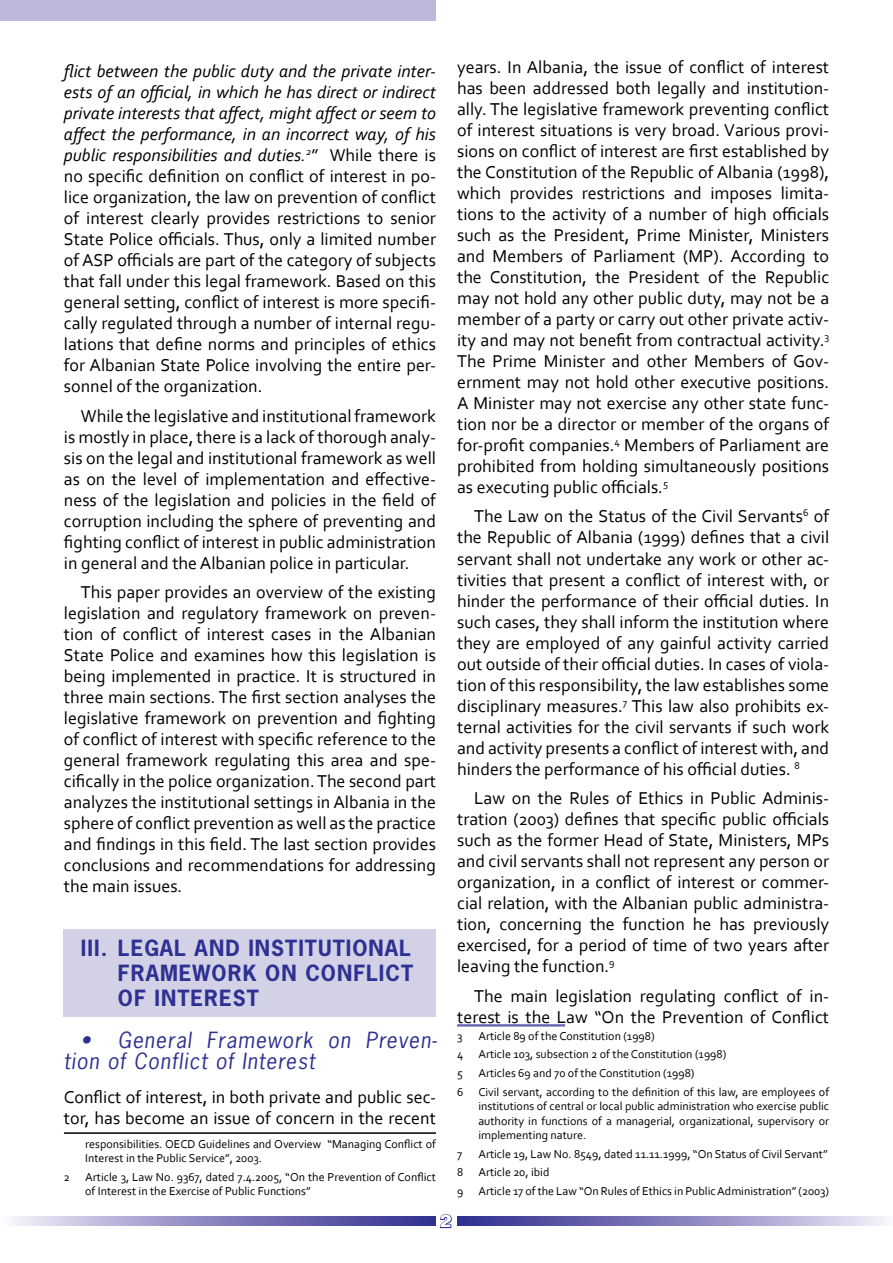
<style>
.page{position:relative;width:893px;height:1263px;background:#fff}
.page>*{position:absolute;margin:0;border:0;box-sizing:border-box;transform-origin:0 0}
.t1{font:700 21px/25.2px "News Gothic Std";letter-spacing:.05em;color:#2e3092;text-align:justify}
.t2{font:italic 21px/21px "News Gothic Std";letter-spacing:.05em;color:#2e3092}
.t3{font:18px/21px "Corbel";color:#000;text-align:justify}
.t4{font:700 18px "Folio BT";color:#fff}
.t5{font:12px/14.4px "Corbel";color:#000}
.s1{font-style:italic}
</style>
<div class="page">
<svg style="left:12px;top:1216px;width:424px;height:9px"></svg>
<svg style="left:457px;top:1216px;width:428px;height:9px"></svg>
<svg style="left:439px;top:1214px;width:13px;height:15px"></svg>
<div style="left:64px;top:929px;width:372px;height:87px;background:#d2d1e6"></div>
<div style="left:0;top:0;width:436px;height:20px;background:#bbb8dc"></div>
<hr style="left:64px;top:1132px;width:372px;height:2px;background:#000">
<hr style="left:457px;top:1025px;width:108px;height:1px;background:#2e3092">
<hr style="left:457px;top:1026px;width:108px;height:1px;background:#2e3092">
<p class="t3" style="left:64px;top:60px;width:374px"><span class="s1">flict between the public duty and the private inter&shy;ests of an official, in which he has direct or indirect private interests that affect, might affect or seem to affect the performance, in an incorrect way, of his public responsibilities and duties.</span><sup>2</sup>” While there is no specific definition on conflict of interest in po&shy;lice organization, the law on prevention of conflict of interest clearly provides restrictions to senior State Police officials. Thus, only a limited number of ASP officials are part of the category of subjects that fall under this legal framework. Based on this general setting, conflict of interest is more specifi&shy;cally regulated through a number of internal regu&shy;lations that define norms and principles of ethics for Albanian State Police involving the entire per&shy;sonnel of the organization.</p>
<p class="t3" style="left:64px;top:405px;width:374px;text-indent:17px">While the legislative and institutional framework is mostly in place, there is a lack of thorough analy&shy;sis on the legal and institutional framework as well as on the level of implementation and effective&shy;ness of the legislation and policies in the field of corruption including the sphere of preventing and fighting conflict of interest in public administration in general and the Albanian police in particular.</p>
<p class="t3" style="left:64px;top:581px;width:374px;text-indent:17px">This paper provides an overview of the existing legislation and regulatory framework on preven&shy;tion of conflict of interest cases in the Albanian State Police and examines how this legislation is being implemented in practice. It is structured in three main sections. The first section analyses the legislative framework on prevention and fighting of conflict of interest with specific reference to the general framework regulating this area and spe&shy;cifically in the police organization. The second part analyzes the institutional settings in Albania in the sphere of conflict prevention as well as the practice and findings in this field. The last section provides conclusions and recommendations for addressing the main issues.</p>
<p class="t1" style="left:118px;top:935px;width:297px;text-indent:-37px">III . LEGAL AND INSTITUTIONAL FRAM EWORK ON CONFLICT OF INTEREST</p>
<p class="t2" style="left:64px;top:1030px;width:374px;text-indent:17px">• General Framework on Preven&shy;tion of Conflict of Interest</p>
<p class="t3" style="left:64px;top:1086px;width:374px">Conflict of interest, in both private and public sec&shy;tor, has become an issue of concern in the recent</p>
<p class="t5" style="left:85px;top:1136px;width:352px">responsibilities. OECD Guidelines and Overview “Managing Conflict of<br>Interest in the Public Service”, 2003.</p>
<p class="t5" style="left:64px;top:1169px;width:8px">2</p>
<p class="t5" style="left:85px;top:1169px;width:352px">Article 3, Law No. 9367, dated 7.4.2005, “On the Prevention of Conflict of Interest in the Exercise of Public Functions”</p>
<p class="t3" style="left:457px;top:56px;width:374px">years. In Albania, the issue of conflict of interest has been addressed both legally and institution&shy;ally. The legislative framework preventing conflict of interest situations is very broad. Various provi&shy;sions on conflict of interest are first established by the Constitution of the Republic of Albania (1998), which provides restrictions and imposes limita&shy;tions to the activity of a number of high officials such as the President, Prime Minister, Ministers and Members of Parliament (MP). According to the Constitution, the President of the Republic may not hold any other public duty, may not be a member of a party or carry out other private activ&shy;ity and may not benefit from contractual activity.<sup>3<br></sup>The Prime Minister and other Members of Gov&shy;ernment may not hold other executive positions.<br>A Minister may not exercise any other state func&shy;tion nor be a director or member of the organs of for-profit companies.<sup>4</sup> Members of Parliament are prohibited from holding simultaneously positions as executing public officials.<sup>5</sup></p>
<p class="t3" style="left:457px;top:506px;width:374px;text-indent:17px">The Law on the Status of the Civil Servants<sup>6</sup> of the Republic of Albania (1999) defines that a civil servant shall not undertake any work or other ac&shy;tivities that present a conflict of interest with, or hinder the performance of their official duties. In such cases, they shall inform the institution where they are employed of any gainful activity carried out outside of their official duties. In cases of viola&shy;tion of this responsibility, the law establishes some disciplinary measures.<sup>7</sup> This law also prohibits ex&shy;ternal activities for the civil servants if such work and activity presents a conflict of interest with, and hinders the performance of his official duties. <sup>8</sup></p>
<p class="t3" style="left:457px;top:787px;width:374px;text-indent:17px">Law on the Rules of Ethics in Public Adminis&shy;tration (2003) defines that specific public officials such as the former Head of State, Ministers, MPs and civil servants shall not represent any person or organization, in a conflict of interest or commer&shy;cial relation, with the Albanian public administra&shy;tion, concerning the function he has previously exercised, for a period of time of two years after leaving the function.<sup>9</sup></p>
<p class="t3" style="left:457px;top:985px;width:374px;text-align:right">The main legislation regulating conflict of in&shy;terest is the Law “On the Prevention of Conflict</p>
<p class="t5" style="left:457px;top:1028px;width:7px">3</p>
<p class="t5" style="left:478px;top:1028px;width:178px">Article 89 of the Constitution (1998)</p>
<p class="t5" style="left:457px;top:1047px;width:8px">4</p>
<p class="t5" style="left:478px;top:1047px;width:249px">Article 103, subsection 2 of the Constitution (1998)</p>
<p class="t5" style="left:457px;top:1066px;width:7px">5</p>
<p class="t5" style="left:457px;top:1063px;width:374px;line-height:18.6px;text-indent:21px">Articles 69 and 70 of the Constitution (1998)<br>6 Civil servant, according to the definition of this law, are employees of</p>
<p class="t5" style="left:478px;top:1099px;width:352px;text-align:justify">institutions of central or local public administration who exercise public authority in functions of a managerial, organizational, supervisory or implementing nature.</p>
<p class="t5" style="left:457px;top:1146px;width:7px">7</p>
<p class="t5" style="left:478px;top:1146px;width:351px">Article 19, Law No. 8549, dated 11.11.1999, “On Status of Civil Servant”</p>
<p class="t5" style="left:457px;top:1165px;width:8px">8</p>
<p class="t5" style="left:457px;top:1163px;width:374px;line-height:18.6px;text-indent:21px">Article 20, ibid<br>9 Article 17 of the Law “On Rules of Ethics in Public Administration” (2003)</p>
<p class="t4" style="left:440px;top:1210px;width:13px">2</p>
</div>
